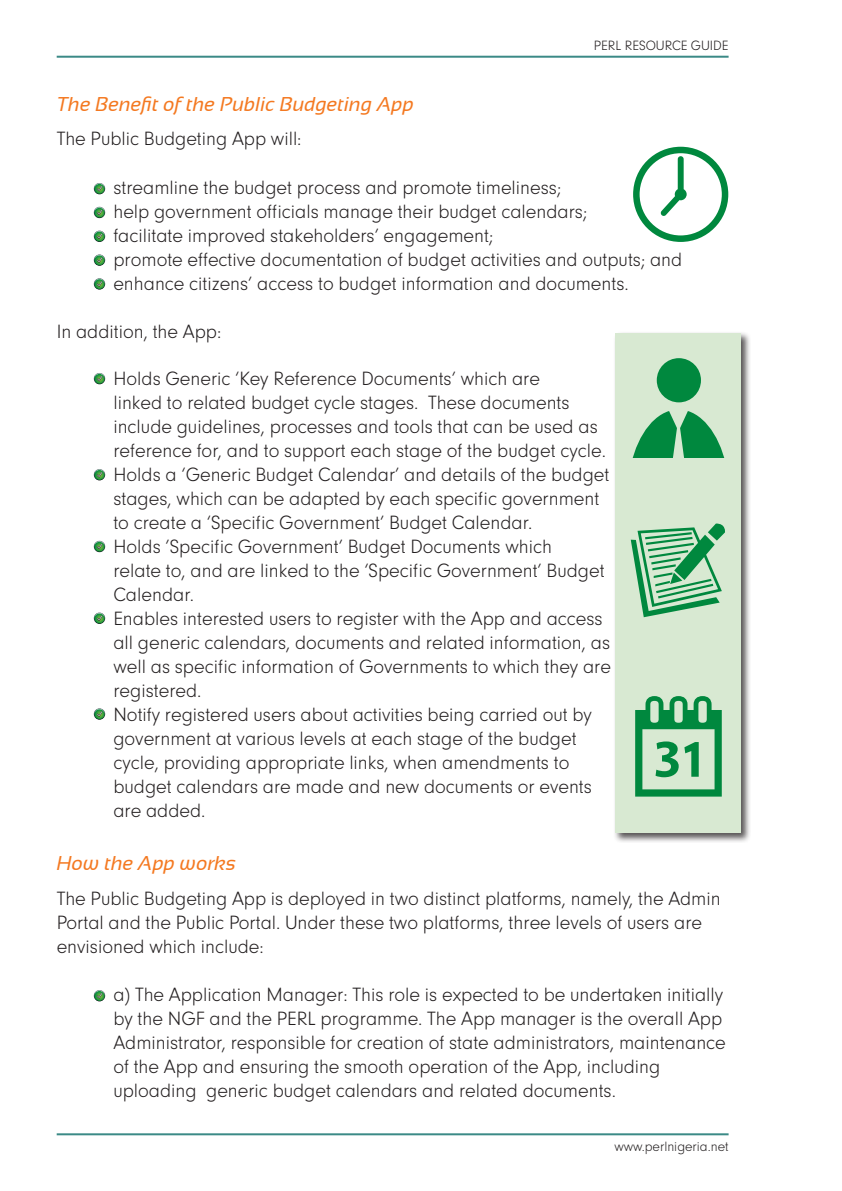
<style>
.page{position:relative;width:842px;height:1191px;background:#fff}
.page>*{position:absolute;margin:0;border:0;box-sizing:border-box;transform-origin:0 0}
.t1{font:20px/24px "Neuzeit Lgt";color:#231f20}
.t2{font:italic 20px "Sansation";color:#f47921}
.t3{font:14px "Neuzeit Lgt";color:#231f20}
</style>
<div class="page">
<hr style="left:57px;top:56px;width:672px;height:2px;background:#3b8a86">
<hr style="left:57px;top:1133px;width:672px;height:2px;background:#3b8a86">
<svg style="left:94px;top:183px;width:11px;height:11px"></svg>
<svg style="left:633px;top:147px;width:95px;height:95px"></svg>
<div style="left:613px;top:331px;width:138px;height:511px;background:#231f20;opacity:.75"></div>
<div style="left:615px;top:334px;width:126px;height:499px;background:#d8e9d2"></div>
<svg style="left:633px;top:358px;width:91px;height:99px"></svg>
<svg style="left:631px;top:523px;width:94px;height:94px"></svg>
<svg style="left:635px;top:696px;width:87px;height:100px"></svg>
<svg style="left:94px;top:207px;width:11px;height:11px"></svg>
<svg style="left:94px;top:231px;width:11px;height:11px"></svg>
<svg style="left:94px;top:254px;width:11px;height:12px"></svg>
<svg style="left:94px;top:278px;width:11px;height:11px"></svg>
<svg style="left:94px;top:373px;width:11px;height:11px"></svg>
<svg style="left:94px;top:469px;width:11px;height:11px"></svg>
<svg style="left:94px;top:541px;width:11px;height:11px"></svg>
<svg style="left:94px;top:612px;width:11px;height:12px"></svg>
<svg style="left:94px;top:708px;width:11px;height:11px"></svg>
<svg style="left:94px;top:990px;width:11px;height:11px"></svg>
<p class="t2" style="left:57px;top:93px;width:359px">The Benefit of the Public Budgeting App</p>
<p class="t3" style="left:594px;top:36px;width:136px">PERL RESOURCE GUIDE</p>
<p class="t1" style="left:57px;top:128px;width:246px">The Public Budgeting App will:</p>
<p class="t1" style="left:113px;top:176px;width:449px">streamline the budget process and promote timeliness;</p>
<p class="t1" style="left:113px;top:200px;width:475px">help government officials manage their budget calendars;</p>
<p class="t1" style="left:113px;top:224px;width:381px">facilitate improved stakeholders’ engagement;</p>
<p class="t1" style="left:113px;top:248px;width:570px">promote effective documentation of budget activities and outputs; and</p>
<p class="t1" style="left:113px;top:272px;width:517px">enhance citizens’ access to budget information and documents.</p>
<p class="t1" style="left:57px;top:320px;width:166px">In addition, the App:</p>
<p class="t1" style="left:113px;top:368px;width:494px">Holds Generic ‘Key Reference Documents’ which are<br>linked to related budget cycle stages. These documents include guidelines, processes and tools that can be used as reference for, and to support each stage of the budget cycle.</p>
<p class="t1" style="left:113px;top:464px;width:497px">Holds a ‘Generic Budget Calendar’ and details of the budget stages, which can be adapted by each specific government to create a ‘Specific Government’ Budget Calendar.</p>
<p class="t1" style="left:113px;top:536px;width:493px">Holds ’Specific Government’ Budget Documents which relate to, and are linked to the ‘Specific Government’ Budget<br>Calendar.</p>
<p class="t1" style="left:113px;top:608px;width:499px">Enables interested users to register with the App and access all generic calendars, documents and related information, as well as specific information of Governments to which they are registered.</p>
<p class="t1" style="left:113px;top:704px;width:480px">Notify registered users about activities being carried out by</p>
<p class="t1" style="left:113px;top:728px;width:480px">government at various levels at each stage of the budget cycle, providing appropriate links, when amendments to budget calendars are made and new documents or events are added.</p>
<p class="t2" style="left:57px;top:852px;width:181px">How the App works</p>
<p class="t1" style="left:57px;top:888px;width:665px">The Public Budgeting App is deployed in two distinct platforms, namely, the Admin<br>Portal and the Public Portal. Under these two platforms, three levels of users are envisioned which include:</p>
<p class="t1" style="left:113px;top:984px;width:614px">a) The Application Manager: This role is expected to be undertaken initially by the NGF and the PERL programme. The App manager is the overall App<br>Administrator, responsible for creation of state administrators, maintenance</p>
<p class="t1" style="left:113px;top:1056px;width:548px">of the App and ensuring the smooth operation of the App, including uploading generic budget calendars and related documents.</p>
<p class="t3" style="left:614px;top:1136px;width:116px">www.perlnigeria.net</p>
</div>
